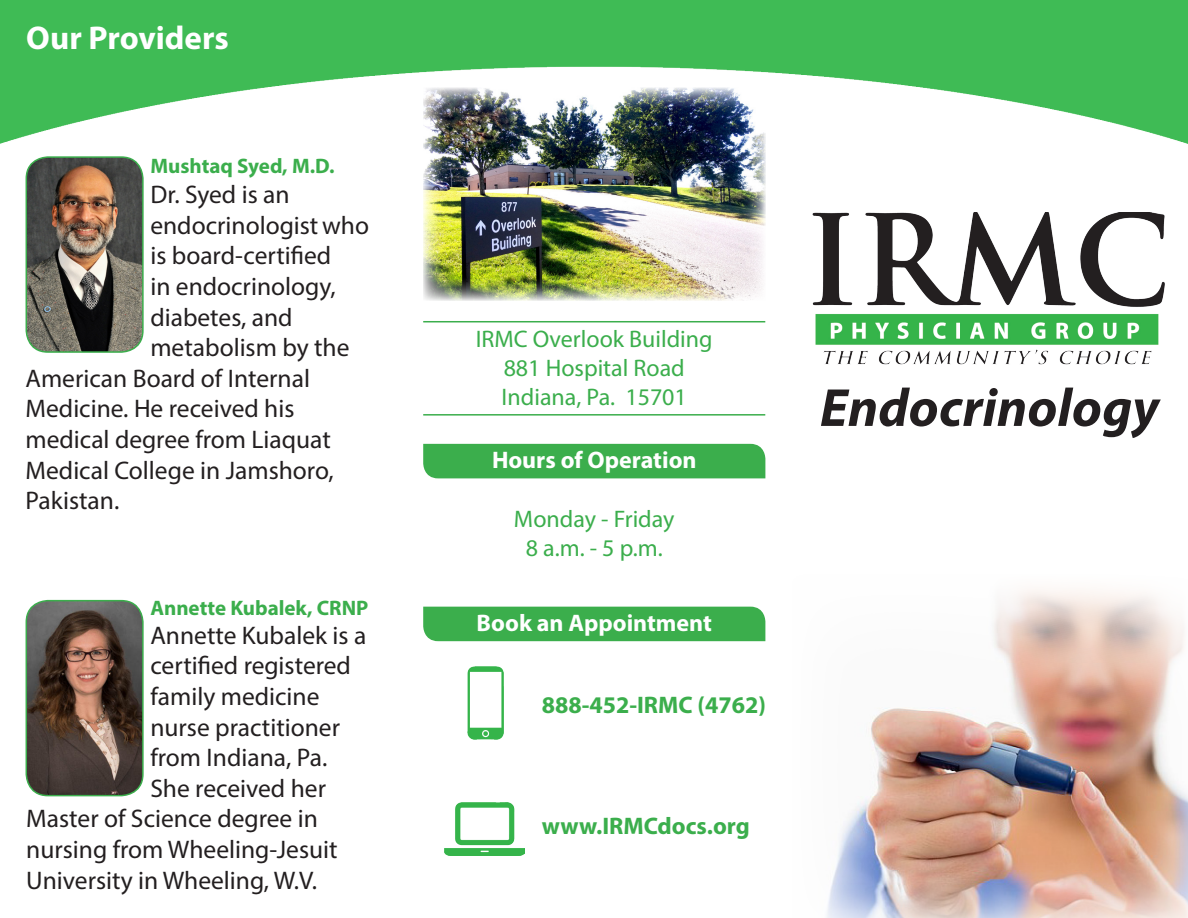
<style>
.page{position:relative;width:1188px;height:918px;background:#fff}
.page>*{position:absolute;margin:0;border:0;box-sizing:border-box;transform-origin:0 0}
.t1{font:italic 700 54px "Myriad Pro";color:#231f20}
.t2{font:700 33px "Myriad Pro";color:#fff}
.t3{font:25.5px "Myriad Pro";color:#231f20}
.t4{font:24px "Myriad Pro";color:#3bae4c}
.t5{font:700 24px "Myriad Pro";color:#3bae4c}
.t6{font:700 24px "Myriad Pro";color:#fff}
.t7{font:700 21px "Myriad Pro";color:#3bae4c}
</style>
<div class="page">
<img style="left:827px;top:589px;width:361px;height:329px">
<img style="left:0;top:0;width:1188px;height:162px">
<img style="left:812px;top:213px;width:353px;height:152px">
<img style="left:26px;top:157px;width:117px;height:195px">
<div style="left:26px;top:156px;width:118px;height:197px;border:2px solid #3bae4c;border-radius:22px"></div>
<img style="left:423px;top:88px;width:342px;height:212px">
<img style="left:26px;top:601px;width:117px;height:195px">
<div style="left:26px;top:600px;width:118px;height:196px;border:2px solid #3bae4c;border-radius:22px"></div>
<hr style="left:423px;top:321px;width:342px;height:1px;background:#3bae4c">
<hr style="left:423px;top:414px;width:342px;height:2px;background:#3bae4c">
<div style="left:423px;top:444px;width:342px;height:34px;background:#3bae4c"></div>
<div style="left:423px;top:607px;width:342px;height:34px;background:#3bae4c"></div>
<img style="left:445px;top:802px;width:80px;height:54px">
<img style="left:467px;top:667px;width:37px;height:72px">
<p class="t2" style="left:26px;top:16px;width:204px">Our Providers</p>
<p class="t7" style="left:150px;top:152px;width:186px">Mushtaq Syed, M.D.</p>
<p class="t3" style="left:150px;top:179px;width:141px">Dr. Syed is an</p>
<p class="t3" style="left:150px;top:210px;width:220px">endocrinologist who</p>
<p class="t3" style="left:150px;top:240px;width:182px">is board-certified</p>
<p class="t3" style="left:150px;top:271px;width:187px">in endocrinology,</p>
<p class="t3" style="left:150px;top:301px;width:144px">diabetes, and</p>
<p class="t3" style="left:150px;top:332px;width:201px">metabolism by the</p>
<p class="t3" style="left:26px;top:363px;width:286px">American Board of Internal</p>
<p class="t3" style="left:26px;top:393px;width:270px">Medicine. He received his</p>
<p class="t3" style="left:26px;top:424px;width:307px">medical degree from Liaquat</p>
<p class="t3" style="left:26px;top:454px;width:310px">Medical College in Jamshoro,</p>
<p class="t3" style="left:26px;top:485px;width:95px">Pakistan.</p>
<p class="t7" style="left:150px;top:594px;width:220px">Annette Kubalek, CRNP</p>
<p class="t3" style="left:150px;top:620px;width:217px">Annette Kubalek is a</p>
<p class="t3" style="left:150px;top:650px;width:202px">certified registered</p>
<p class="t3" style="left:150px;top:681px;width:171px">family medicine</p>
<p class="t3" style="left:150px;top:711px;width:191px">nurse practitioner</p>
<p class="t3" style="left:150px;top:742px;width:178px">from Indiana, Pa.</p>
<p class="t3" style="left:150px;top:773px;width:177px">She received her</p>
<p class="t3" style="left:26px;top:803px;width:293px">Master of Science degree in</p>
<p class="t3" style="left:26px;top:834px;width:313px">nursing from Wheeling-Jesuit</p>
<p class="t3" style="left:26px;top:864px;width:292px">University in Wheeling, W.V.</p>
<p class="t4" style="left:476px;top:324px;width:238px">IRMC Overlook Building</p>
<p class="t4" style="left:504px;top:353px;width:183px">881 Hospital Road</p>
<p class="t4" style="left:502px;top:382px;width:187px">Indiana, Pa. 15701</p>
<p class="t6" style="left:492px;top:445px;width:206px">Hours of Operation</p>
<p class="t4" style="left:514px;top:504px;width:162px">Monday - Friday</p>
<p class="t4" style="left:526px;top:533px;width:138px">8 a.m. - 5 p.m.</p>
<p class="t6" style="left:477px;top:608px;width:237px">Book an Appointment</p>
<p class="t5" style="left:542px;top:689px;width:226px">888-452-IRMC (4762)</p>
<p class="t5" style="left:542px;top:811px;width:210px">www.IRMCdocs.org</p>
<p class="t1" style="left:820px;top:373px;width:341px">Endocrinology</p>
</div>
